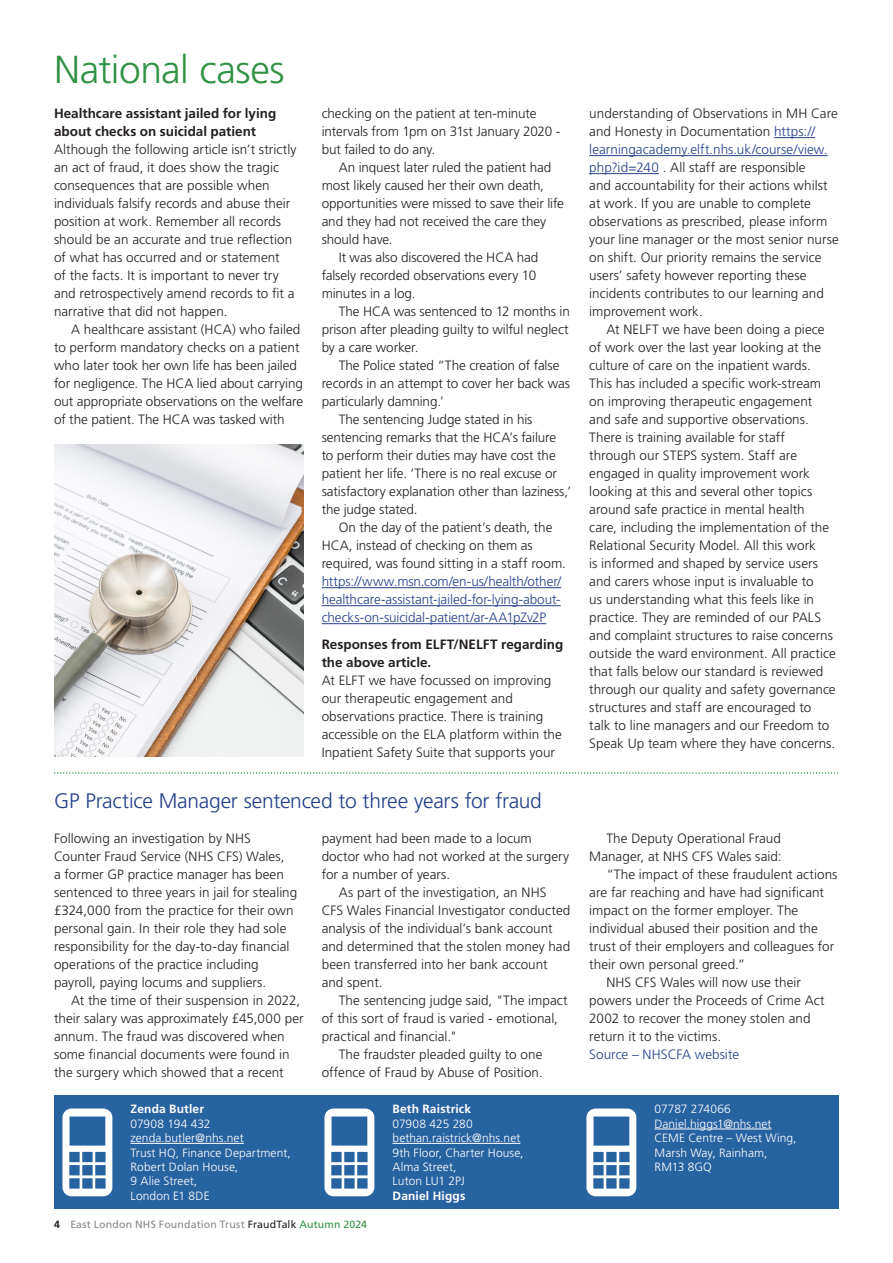
<style>
.page{position:relative;width:893px;height:1263px;background:#fff}
.page>*{position:absolute;margin:0;border:0;box-sizing:border-box;transform-origin:0 0}
.Heading_2{font:300 39px "Frutiger LT Std";letter-spacing:-.01em;color:#309244}
.Heading_2-2{font:300 21px "Frutiger LT Std";letter-spacing:-.01em;color:#24408a}
.Body_copy_indent{font:300 13.5px/18px "Frutiger LT Std";color:#231f20}
.Body_copy_1st_para{font:300 13.5px/18px "Frutiger LT Std";letter-spacing:.005em;color:#231f20}
.Body_copy_1st_para-2{font:300 13.5px/18px "Frutiger LT Std";letter-spacing:-.005em;color:#24408a;text-align:justify}
.Sub_heading{font:700 13.5px/18px "Frutiger LT Std";color:#231f20}
.Body_copy_1st_para-3{font:300 12px "Frutiger LT Std";letter-spacing:.005em;color:#fff}
.Body_copy_1st_para-4{font:700 12px "Frutiger LT Std";letter-spacing:.015em;color:#fff}
.t1{font:10.5px "Frutiger LT Std";letter-spacing:.015em;color:#878a8a}
.s1{font-weight:700;color:#231f20}
.s2{color:#231f20}
.s3{color:#309244}
.s4{color:#24408a}
</style>
<div class="page">
<div style="left:54px;top:1096px;width:785px;height:113px;background:#2863a1"></div>
<hr style="left:131px;top:1143px;width:113px;height:1px;background:#fff">
<hr style="left:393px;top:1143px;width:127px;height:1px;background:#fff">
<hr style="left:654px;top:1129px;width:118px;height:1px;background:#fff">
<svg style="left:63px;top:1108px;width:49px;height:88px"></svg>
<svg style="left:324px;top:1108px;width:50px;height:88px"></svg>
<svg style="left:586px;top:1108px;width:50px;height:88px"></svg>
<svg style="left:55px;top:772px;width:783px;height:2px"></svg>
<hr style="left:322px;top:587px;width:239px;height:1px;background:#24408a">
<hr style="left:322px;top:605px;width:239px;height:1px;background:#24408a">
<hr style="left:322px;top:623px;width:224px;height:1px;background:#24408a">
<hr style="left:774px;top:137px;width:41px;height:1px;background:#24408a">
<hr style="left:589px;top:155px;width:239px;height:1px;background:#24408a">
<hr style="left:589px;top:173px;width:70px;height:1px;background:#24408a">
<img style="left:54px;top:444px;width:250px;height:313px">
<p class="Heading_2" style="left:54px;top:48px;width:232px">National cases</p>
<p class="Sub_heading" style="left:54px;top:105px;width:224px">Healthcare assistant jailed for lying about checks on suicidal patient</p>
<p class="Body_copy_1st_para" style="left:54px;top:141px;width:244px">Although the following article isn’t strictly an act of fraud, it does show the tragic consequences that are possible when individuals falsify records and abuse their position at work. Remember all records should be an accurate and true reflection of what has occurred and or statement<br>of the facts. It is important to never try and retrospectively amend records to fit a narrative that did not happen.</p>
<p class="Body_copy_indent" style="left:54px;top:321px;width:251px;text-indent:17px">A healthcare assistant (HCA) who failed to perform mandatory checks on a patient who later took her own life has been jailed for negligence. The HCA lied about carrying out appropriate observations on the welfare of the patient. The HCA was tasked with</p>
<p class="Body_copy_indent" style="left:322px;top:105px;width:240px">checking on the patient at ten-minute intervals from 1pm on 31st January 2020 - but failed to do any.</p>
<p class="Body_copy_indent" style="left:322px;top:159px;width:244px;text-indent:17px">An inquest later ruled the patient had most likely caused her their own death, opportunities were missed to save their life and they had not received the care they should have.</p>
<p class="Body_copy_indent" style="left:322px;top:249px;width:218px;text-indent:17px">It was also discovered the HCA had falsely recorded observations every 10 minutes in a log.</p>
<p class="Body_copy_indent" style="left:322px;top:303px;width:250px;text-align:justify;text-indent:17px">The HCA was sentenced to 12 months in prison after pleading guilty to wilful neglect by a care worker.</p>
<p class="Body_copy_indent" style="left:322px;top:357px;width:250px;text-indent:17px">The Police stated “The creation of false records in an attempt to cover her back was particularly damning.’</p>
<p class="Body_copy_indent" style="left:322px;top:411px;width:251px;text-indent:17px">The sentencing Judge stated in his sentencing remarks that the HCA’s failure to perform their duties may have cost the patient her life. ‘There is no real excuse or satisfactory explanation other than laziness,’ the judge stated.</p>
<p class="Body_copy_indent" style="left:322px;top:519px;width:246px;text-indent:17px">On the day of the patient’s death, the<br>HCA, instead of checking on them as required, was found sitting in a staff room.</p>
<p class="Body_copy_1st_para-2" style="left:322px;top:573px;width:241px">https://www.msn.com/en-us/health/other/ healthcare-assistant-jailed-for-lying-about&shy;checks-on-suicidal-patient/ar-AA1pZv2P</p>
<p class="Sub_heading" style="left:322px;top:635px;width:243px">Responses from ELFT/NELFT regarding the above article.</p>
<p class="Body_copy_1st_para" style="left:322px;top:671px;width:242px">At ELFT we have focussed on improving our therapeutic engagement and observations practice. There is training accessible on the ELA platform within the Inpatient Safety Suite that supports your</p>
<p class="Heading_2-2" style="left:54px;top:789px;width:489px">GP Practice Manager sentenced to three years for fraud</p>
<p class="Body_copy_1st_para" style="left:54px;top:829px;width:245px">Following an investigation by NHS Counter Fraud Service (NHS CFS) Wales,<br>a former GP practice manager has been sentenced to three years in jail for stealing £324,000 from the practice for their own personal gain. In their role they had sole responsibility for the day-to-day financial operations of the practice including payroll, paying locums and suppliers.</p>
<p class="Body_copy_indent" style="left:54px;top:991px;width:251px;text-indent:17px">At the time of their suspension in 2022, their salary was approximately £45,000 per annum. The fraud was discovered when some financial documents were found in the surgery which showed that a recent</p>
<p class="Body_copy_indent" style="left:322px;top:829px;width:249px">payment had been made to a locum doctor who had not worked at the surgery for a number of years.</p>
<p class="Body_copy_indent" style="left:322px;top:883px;width:250px;text-indent:17px">As part of the investigation, an NHS CFS Wales Financial Investigator conducted analysis of the individual’s bank account and determined that the stolen money had been transferred into her bank account and spent.</p>
<p class="Body_copy_indent" style="left:322px;top:991px;width:248px;text-indent:17px">The sentencing judge said, "The impact of this sort of fraud is varied - emotional, practical and financial."</p>
<p class="Body_copy_indent" style="left:322px;top:1045px;width:223px;text-align:right">The fraudster pleaded guilty to one offence of Fraud by Abuse of Position.</p>
<p class="Body_copy_1st_para-4" style="left:131px;top:1102px;width:75px">Zenda Butler</p>
<p class="Body_copy_1st_para-3" style="left:131px;top:1117px;width:82px">07908 194 432</p>
<p class="Body_copy_1st_para-3" style="left:131px;top:1131px;width:115px">zenda.butler@nhs.net</p>
<p class="Body_copy_1st_para-3" style="left:131px;top:1146px;width:162px">Trust HQ, Finance Department,</p>
<p class="Body_copy_1st_para-3" style="left:131px;top:1160px;width:109px">Robert Dolan House,</p>
<p class="Body_copy_1st_para-3" style="left:131px;top:1174px;width:68px">9 Alie Street,</p>
<p class="Body_copy_1st_para-3" style="left:131px;top:1189px;width:81px">London E1 8DE</p>
<p class="t1" style="left:54px;top:1218px;width:315px"><span class="s1">4</span> East London NHS Foundation Trust <span class="s2">FraudTalk</span> <span class="s3">Autumn 2024</span></p>
<p class="Body_copy_1st_para-4" style="left:393px;top:1102px;width:80px">Beth Raistrick</p>
<p class="Body_copy_1st_para-3" style="left:393px;top:1117px;width:82px">07908 425 280</p>
<p class="Body_copy_1st_para-3" style="left:393px;top:1131px;width:129px">bethan.raistrick@nhs.net</p>
<p class="Body_copy_1st_para-3" style="left:393px;top:1146px;width:133px">9th Floor, Charter House,</p>
<p class="Body_copy_1st_para-3" style="left:393px;top:1160px;width:65px">Alma Street,</p>
<p class="Body_copy_1st_para-3" style="left:393px;top:1174px;width:74px">Luton LU1 2PJ</p>
<p class="Body_copy_1st_para-4" style="left:393px;top:1188px;width:74px">Daniel Higgs</p>
<p class="Body_copy_1st_para" style="left:589px;top:105px;width:251px">understanding of Observations in MH Care and Honesty in Documentation <span class="s4">https:// learningacademy.elft.nhs.uk/course/view. php?id=240</span> . All staff are responsible<br>and accountability for their actions whilst at work. If you are unable to complete observations as prescribed, please inform your line manager or the most senior nurse on shift. Our priority remains the service users’ safety however reporting these incidents contributes to our learning and improvement work.</p>
<p class="Body_copy_indent" style="left:589px;top:321px;width:248px;text-indent:17px">At NELFT we have been doing a piece of work over the last year looking at the culture of care on the inpatient wards.<br>This has included a specific work-stream on improving therapeutic engagement and safe and supportive observations.<br>There is training available for staff<br>through our STEPS system. Staff are engaged in quality improvement work looking at this and several other topics around safe practice in mental health<br>care, including the implementation of the Relational Security Model. All this work<br>is informed and shaped by service users and carers whose input is invaluable to<br>us understanding what this feels like in practice. They are reminded of our PALS and complaint structures to raise concerns outside the ward environment. All practice that falls below our standard is reviewed through our quality and safety governance structures and staff are encouraged to talk to line managers and our Freedom to Speak Up team where they have concerns.</p>
<p class="Body_copy_indent" style="left:589px;top:829px;width:194px;text-align:right">The Deputy Operational Fraud<br>Manager, at NHS CFS Wales said:</p>
<p class="Body_copy_indent" style="left:589px;top:865px;width:250px;text-indent:17px">“The impact of these fraudulent actions are far reaching and have had significant impact on the former employer. The individual abused their position and the trust of their employers and colleagues for their own personal greed.”</p>
<p class="Body_copy_indent" style="left:589px;top:973px;width:237px;text-indent:17px">NHS CFS Wales will now use their powers under the Proceeds of Crime Act<br>2002 to recover the money stolen and return it to the victims.</p>
<p class="Body_copy_1st_para-2" style="left:589px;top:1045px;width:151px">Source – NHSCFA website</p>
<p class="Body_copy_1st_para-3" style="left:654px;top:1102px;width:78px">07787 274066</p>
<p class="Body_copy_1st_para-3" style="left:654px;top:1117px;width:119px">Daniel.higgs1@nhs.net</p>
<p class="Body_copy_1st_para-3" style="left:654px;top:1131px;width:143px">CEME Centre – West Wing,</p>
<p class="Body_copy_1st_para-3" style="left:654px;top:1146px;width:114px">Marsh Way, Rainham,</p>
<p class="Body_copy_1st_para-3" style="left:654px;top:1160px;width:59px">RM13 8GQ</p>
</div>
